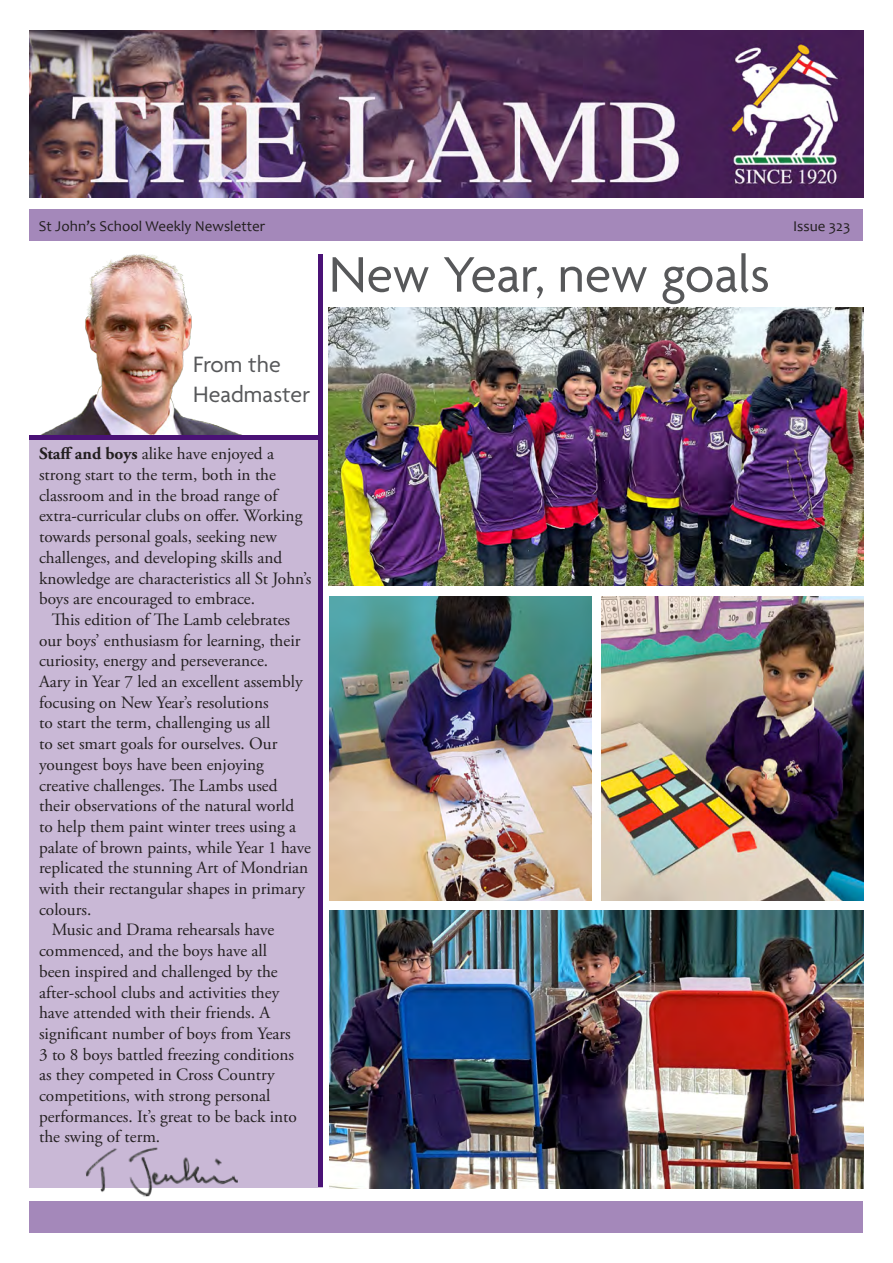
<style>
.page{position:relative;width:893px;height:1263px;background:#fff}
.page>*{position:absolute;margin:0;border:0;box-sizing:border-box;transform-origin:0 0}
.t1{font:54px "Agenda";letter-spacing:-.005em;color:#57585a}
.t2{font:24px/29.8px "Agenda";letter-spacing:.005em;color:#57585a}
.t3{font:17.25px/20.7px "Adobe Garamond Pro";color:#231f20}
.t4{font:15px "Candara";color:#231f20}
.s1{font-weight:700}
</style>
<div class="page">
<div style="left:30px;top:1201px;width:833px;height:32px;background:#a488ba"></div>
<div style="left:30px;top:209px;width:833px;height:32px;background:#a488ba"></div>
<img style="left:30px;top:31px;width:833px;height:167px">
<img style="left:42px;top:254px;width:197px;height:180px">
<hr style="left:319px;top:254px;width:4px;height:933px;background:#4a1276">
<hr style="left:29px;top:435px;width:290px;height:4px;background:#4a1276">
<div style="left:29px;top:439px;width:294px;height:748px;background:#c9b8d6"></div>
<img style="left:85px;top:1147px;width:153px;height:50px">
<img style="left:329px;top:910px;width:535px;height:278px">
<img style="left:329px;top:596px;width:262px;height:305px">
<img style="left:602px;top:596px;width:262px;height:305px">
<img style="left:329px;top:308px;width:534px;height:278px">
<p class="t4" style="left:39px;top:217px;width:228px">St John’s School Weekly Newsletter</p>
<p class="t4" style="left:793px;top:217px;width:59px">Issue 323</p>
<p class="t2" style="left:193px;top:351px;width:118px">From the<br>Headmaster</p>
<p class="t3" style="left:39px;top:444px;width:274px"><span class="s1">Staff and boys</span> alike have enjoyed a strong start to the term, both in the classroom and in the broad range of extra-curricular clubs on offer. Working towards personal goals, seeking new challenges, and developing skills and knowledge are characteristics all St John’s boys are encouraged to embrace.</p>
<p class="t3" style="left:39px;top:610px;width:273px;text-indent:13px">This edition of The Lamb celebrates our boys’ enthusiasm for learning, their curiosity, energy and perseverance.<br>Aary in Year 7 led an excellent assembly focusing on New Year’s resolutions<br>to start the term, challenging us all<br>to set smart goals for ourselves. Our youngest boys have been enjoying creative challenges. The Lambs used their observations of the natural world to help them paint winter trees using a palate of brown paints, while Year 1 have replicated the stunning Art of Mondrian with their rectangular shapes in primary colours.</p>
<p class="t3" style="left:39px;top:920px;width:259px;text-indent:13px">Music and Drama rehearsals have commenced, and the boys have all been inspired and challenged by the after-school clubs and activities they have attended with their friends. A significant number of boys from Years 3 to 8 boys battled freezing conditions as they competed in Cross Country competitions, with strong personal performances. It’s great to be back into the swing of term.</p>
<p class="t1" style="left:329px;top:245px;width:442px">New Year, new goals</p>
</div>
